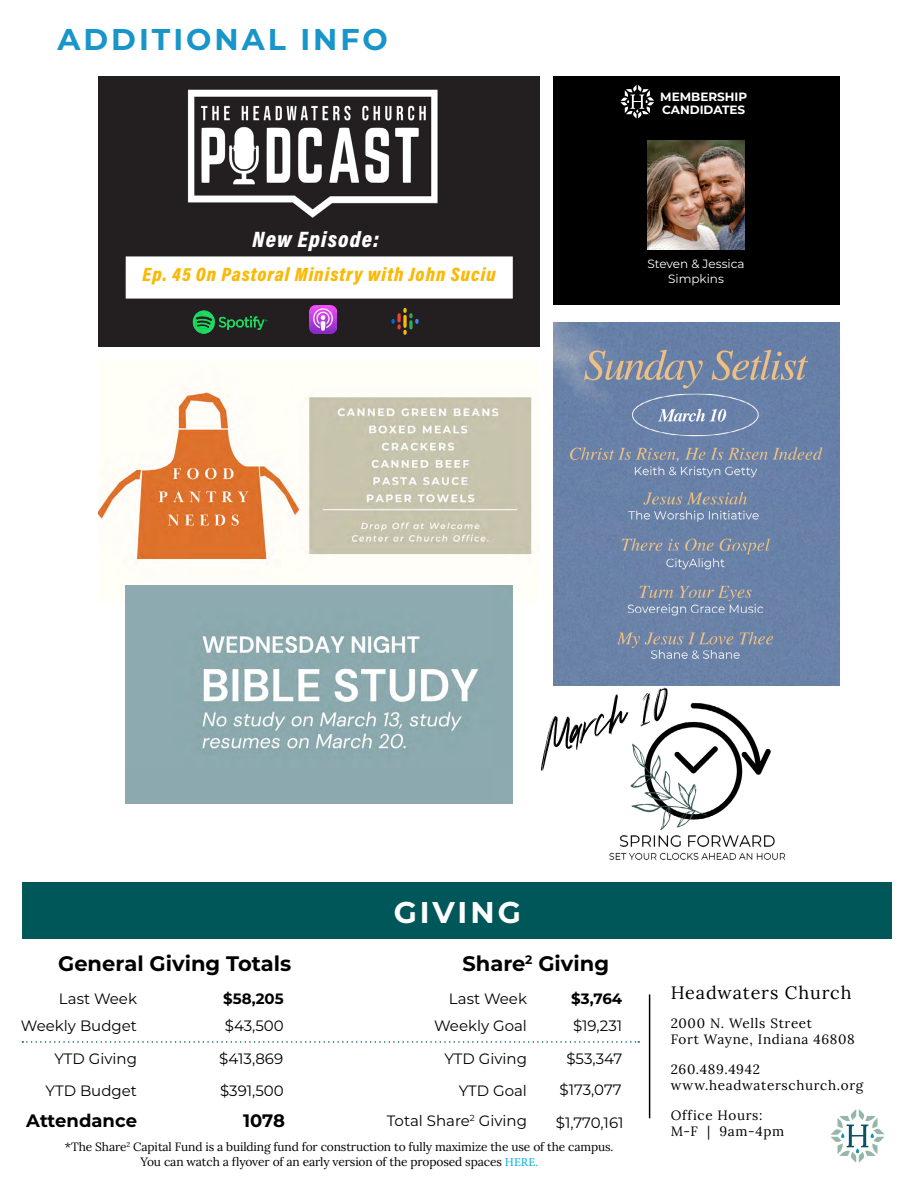
<style>
.page{position:relative;width:918px;height:1188px;background:#fff}
.page>*{position:absolute;margin:0;border:0;box-sizing:border-box;transform-origin:0 0}
.t1{font:700 30px "Montserrat";letter-spacing:.1em;color:#1895c9}
.t2{font:700 30px "Montserrat";letter-spacing:.1em;color:#fff}
.t3{font:22.5px "Acumin Variable Concept";letter-spacing:.05em;color:#fff}
.t4{font:700 21px "Montserrat";color:#000}
.t5{font:19.5px "Acumin Variable Concept";letter-spacing:.05em;color:#fab908}
.t6{font:18px "Lora";letter-spacing:.05em;color:#000}
.t7{font:700 18px "Montserrat";color:#000}
.t8{font:15px/32.4px "Montserrat";color:#000}
.t9{font:700 15px "Montserrat";color:#000}
.t10{font:13.5px/16.2px "Lora";letter-spacing:.05em;color:#000}
.t11{font:12px/15px "Lora";letter-spacing:-.01em;color:#000;text-align:center}
.t12{font:12px/14.4px "Montserrat";color:#fff;text-align:center}
.t13{font:700 12px/13.5px "Montserrat";color:#fff}
.s1{color:#fff}
.s2{font-family:"Minion Pro";color:#00aeef}
.s3{color:#00aeef}
</style>
<div class="page">
<hr style="left:649px;top:994px;width:1px;height:124px;background:#000">
<svg style="left:831px;top:1109px;width:53px;height:54px"></svg>
<div style="left:22px;top:882px;width:870px;height:56px;background:#00575a"></div>
<svg style="left:22px;top:1041px;width:617px;height:2px"></svg>
<div style="left:99px;top:76px;width:441px;height:271px;background:#231f20"></div>
<img style="left:187px;top:89px;width:251px;height:129px">
<img style="left:309px;top:306px;width:28px;height:27px">
<svg style="left:391px;top:309px;width:28px;height:24px"></svg>
<div style="left:126px;top:256px;width:387px;height:43px;background:#fff"></div>
<div style="left:553px;top:76px;width:286px;height:229px;background:#000"></div>
<img style="left:193px;top:311px;width:75px;height:22px">
<img style="left:554px;top:322px;width:286px;height:364px">
<svg style="left:620px;top:85px;width:34px;height:34px"></svg>
<img style="left:647px;top:140px;width:98px;height:109px">
<img style="left:99px;top:380px;width:440px;height:223px">
<img style="left:126px;top:585px;width:387px;height:218px">
<img style="left:609px;top:687px;width:177px;height:173px">
<svg style="left:541px;top:688px;width:127px;height:83px"></svg>
<h1 class="t1" style="left:57px;top:18px;width:357px">ADDITIONAL INFO<span class="s1">P</span></h1>
<h2 class="t3" style="left:253px;top:224px;width:128px">New Episode:</h2>
<h3 class="t5" style="left:143px;top:261px;width:355px">Ep. 45 On Pastoral Ministry with John Suciu</h3>
<p class="t13" style="left:660px;top:89px;width:89px">MEMBERSHIP<br>CANDIDATES</p>
<p class="t12" style="left:647px;top:256px;width:99px">Steven &amp; Jessica<br>Simpkins</p>
<h1 class="t2" style="left:394px;top:890px;width:128px">GIVING</h1>
<h3 class="t4" style="left:58px;top:948px;width:235px">General Giving Totals</h3>
<h3 class="t4" style="left:462px;top:948px;width:148px">Share<sup>2</sup> Giving</h3>
<p class="t8" style="left:59px;top:982px;width:80px">Last Week</p>
<p class="t9" style="left:223px;top:987px;width:62px">$58,205</p>
<p class="t8" style="left:449px;top:982px;width:80px">Last Week</p>
<p class="t9" style="left:571px;top:987px;width:52px">$3,764</p>
<p class="t8" style="left:21px;top:1009px;width:118px">Weekly Budget</p>
<p class="t8" style="left:225px;top:1009px;width:61px">$43,500</p>
<p class="t8" style="left:434px;top:1009px;width:94px">Weekly Goal</p>
<p class="t8" style="left:573px;top:1009px;width:51px">$19,231</p>
<p class="t8" style="left:54px;top:1042px;width:84px">YTD Giving</p>
<p class="t8" style="left:444px;top:1042px;width:84px">YTD Giving</p>
<p class="t8" style="left:566px;top:1042px;width:57px">$53,347</p>
<p class="t8" style="left:46px;top:1074px;width:93px">YTD Budget</p>
<p class="t8" style="left:220px;top:1074px;width:65px">$391,500</p>
<p class="t8" style="left:459px;top:1074px;width:70px">YTD Goal</p>
<p class="t7" style="left:26px;top:1108px;width:112px">Attendance</p>
<p class="t7" style="left:243px;top:1108px;width:43px">1078</p>
<p class="t8" style="left:387px;top:1104px;width:142px">Total Share<sup>2</sup> Giving</p>
<p class="t11" style="left:65px;top:1138px;width:550px">*The Share<sup>2</sup> Capital Fund is a building fund for construction to fully maximize the use of the campus.<br>You can watch a flyover of an early version of the proposed spaces <span class="s2">HERE</span><span class="s3">.</span></p>
<p class="t8" style="left:219px;top:1042px;width:65px">$413,869</p>
<p class="t8" style="left:556px;top:1073px;width:69px">$173,077 $1,770,161</p>
<p class="t6" style="left:671px;top:978px;width:182px">Headwaters Church</p>
<p class="t10" style="left:671px;top:1014px;width:186px">2000 N. Wells Street<br>Fort Wayne, Indiana 46808</p>
<p class="t10" style="left:671px;top:1060px;width:194px">260.489.4942 www.headwaterschurch.org</p>
<p class="t10" style="left:671px;top:1106px;width:115px">Office Hours:<br>M-F | 9am-4pm</p>
</div>
